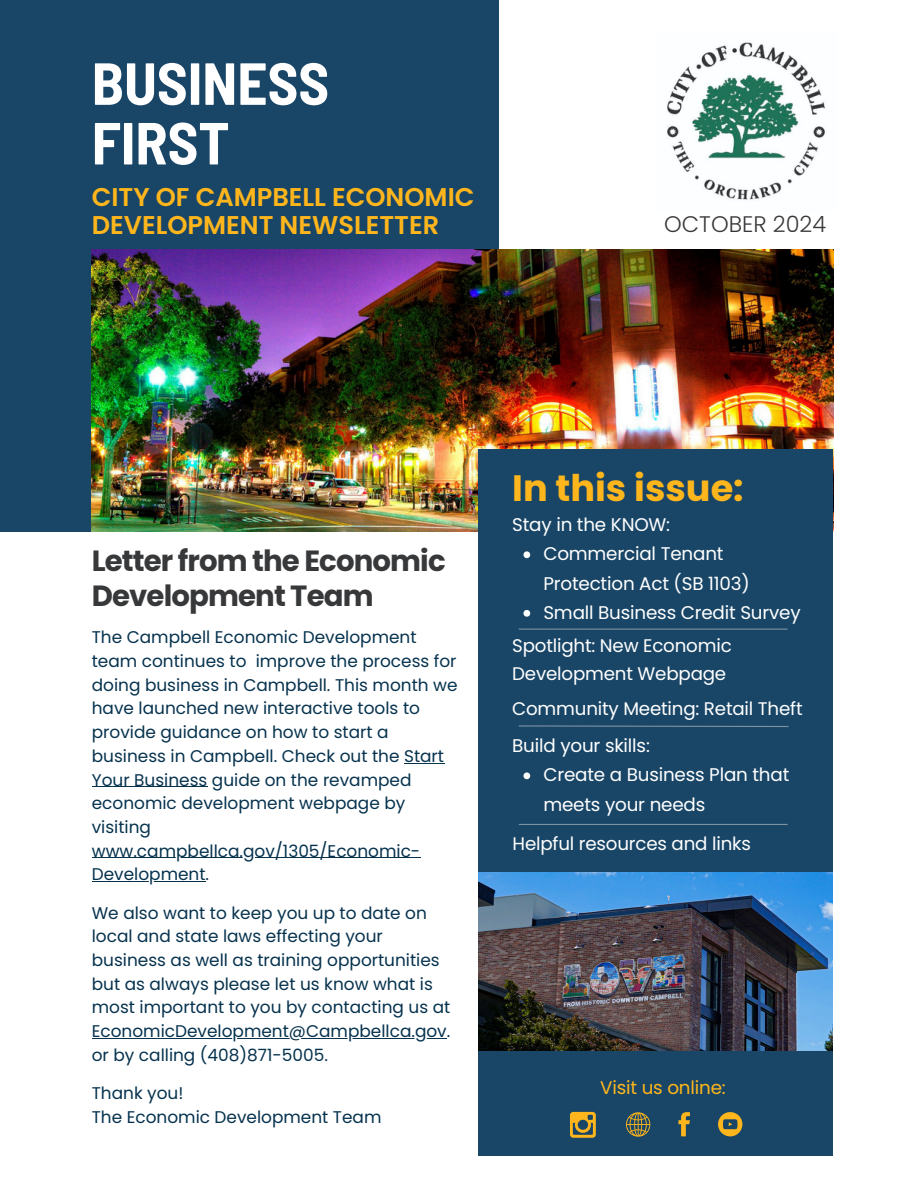
<style>
.page{position:relative;width:918px;height:1188px;background:#fff}
.page>*{position:absolute;margin:0;border:0;box-sizing:border-box;transform-origin:0 0}
.t1{font:700 semi-condensed 59.25px/59.7px "Barlow";color:#fff}
.t2{font:700 36.75px "Poppins";color:#ffb61c}
.t3{font:700 29.25px/34.8px "Poppins";letter-spacing:-.03em;color:#37383a}
.t4{font:600 25.65px/28.2px "Poppins";color:#ffb61c}
.t5{font:300 22.5px "Poppins";color:#37383a}
.t6{font:18.3px/29.2px "Poppins";letter-spacing:-.01em;color:#fff}
.t7{font:18.3px "Poppins";letter-spacing:-.01em;color:#ffb61c}
.t8{font:16.95px/23.7px "Poppins";color:#06324e}
</style>
<div class="page">
<div style="left:0;top:0;width:499px;height:532px;background:#194667"></div>
<img style="left:92px;top:249px;width:741px;height:283px">
<div style="left:478px;top:449px;width:355px;height:424px;background:#194667"></div>
<hr style="left:519px;top:629px;width:269px;height:1px;background:#7c93a4">
<div style="left:478px;top:1007px;width:355px;height:149px;background:#194667"></div>
<img style="left:478px;top:873px;width:355px;height:178px">
<img style="left:667px;top:42px;width:158px;height:158px">
<svg style="left:518px;top:725px;width:271px;height:2px"></svg>
<svg style="left:626px;top:1112px;width:24px;height:25px"></svg>
<svg style="left:570px;top:1112px;width:26px;height:26px"></svg>
<svg style="left:678px;top:1112px;width:12px;height:24px"></svg>
<svg style="left:718px;top:1112px;width:24px;height:24px"></svg>
<hr style="left:519px;top:824px;width:269px;height:1px;background:#7c93a4">
<svg style="left:523px;top:551px;width:7px;height:7px"></svg>
<svg style="left:523px;top:610px;width:7px;height:7px"></svg>
<svg style="left:523px;top:772px;width:7px;height:7px"></svg>
<hr style="left:404px;top:763px;width:40px;height:1px;background:#06324e">
<hr style="left:92px;top:786px;width:115px;height:1px;background:#06324e">
<hr style="left:92px;top:857px;width:328px;height:1px;background:#06324e">
<hr style="left:92px;top:881px;width:114px;height:1px;background:#06324e">
<hr style="left:92px;top:1038px;width:355px;height:1px;background:#06324e">
<h4 class="t1" style="left:92px;top:51px;width:239px">BUSINESS<br>FIRST</h4>
<p class="t4" style="left:92px;top:183px;width:384px">CITY OF CAMPBELL ECONOMIC<br>DEVELOPMENT NEWSLETTER</p>
<h5 class="t5" style="left:664px;top:208px;width:163px">OCTOBER 2024</h5>
<p class="t3" style="left:92px;top:543px;width:355px">Letter from the Economic<br>Development Team</p>
<p class="t8" style="left:92px;top:626px;width:367px">The Campbell Economic Development team continues to improve the process for doing business in Campbell. This month we have launched new interactive tools to provide guidance on how to start a business in Campbell. Check out the Start Your Business guide on the revamped economic development webpage by visiting</p>
<p class="t8" style="left:92px;top:839px;width:330px">www.campbellca.gov/1305/Economic-</p>
<p class="t8" style="left:92px;top:862px;width:119px">Development.</p>
<p class="t8" style="left:92px;top:901px;width:360px">We also want to keep you up to date on local and state laws effecting your business as well as training opportunities but as always please let us know what is most important to you by contacting us at</p>
<p class="t8" style="left:92px;top:1019px;width:360px">EconomicDevelopment@Campbellca.gov. or by calling (408)871-5005.</p>
<p class="t8" style="left:92px;top:1081px;width:93px">Thank you!</p>
<p class="t8" style="left:92px;top:1105px;width:291px">The Economic Development Team</p>
<h1 class="t2" style="left:512px;top:462px;width:233px">In this issue:</h1>
<p class="t6" style="left:512px;top:510px;width:160px">Stay in the KNOW:</p>
<h2 class="t6" style="left:543px;top:539px;width:208px">Commercial Tenant<br>Protection Act (SB 1103)</h2>
<p class="t6" style="left:543px;top:598px;width:259px">Small Business Credit Survey</p>
<p class="t6" style="left:512px;top:631px;width:221px;line-height:28.5px">Spotlight: New Economic<br>Development Webpage</p>
<p class="t6" style="left:512px;top:694px;width:292px">Community Meeting: Retail Theft</p>
<p class="t6" style="left:512px;top:731px;width:139px">Build your skills:</p>
<p class="t6" style="left:543px;top:760px;width:248px">Create a Business Plan that meets your needs</p>
<h3 class="t6" style="left:513px;top:828px;width:240px">Helpful resources and links</h3>
<p class="t7" style="left:600px;top:1075px;width:127px">Visit us online:</p>
</div>
